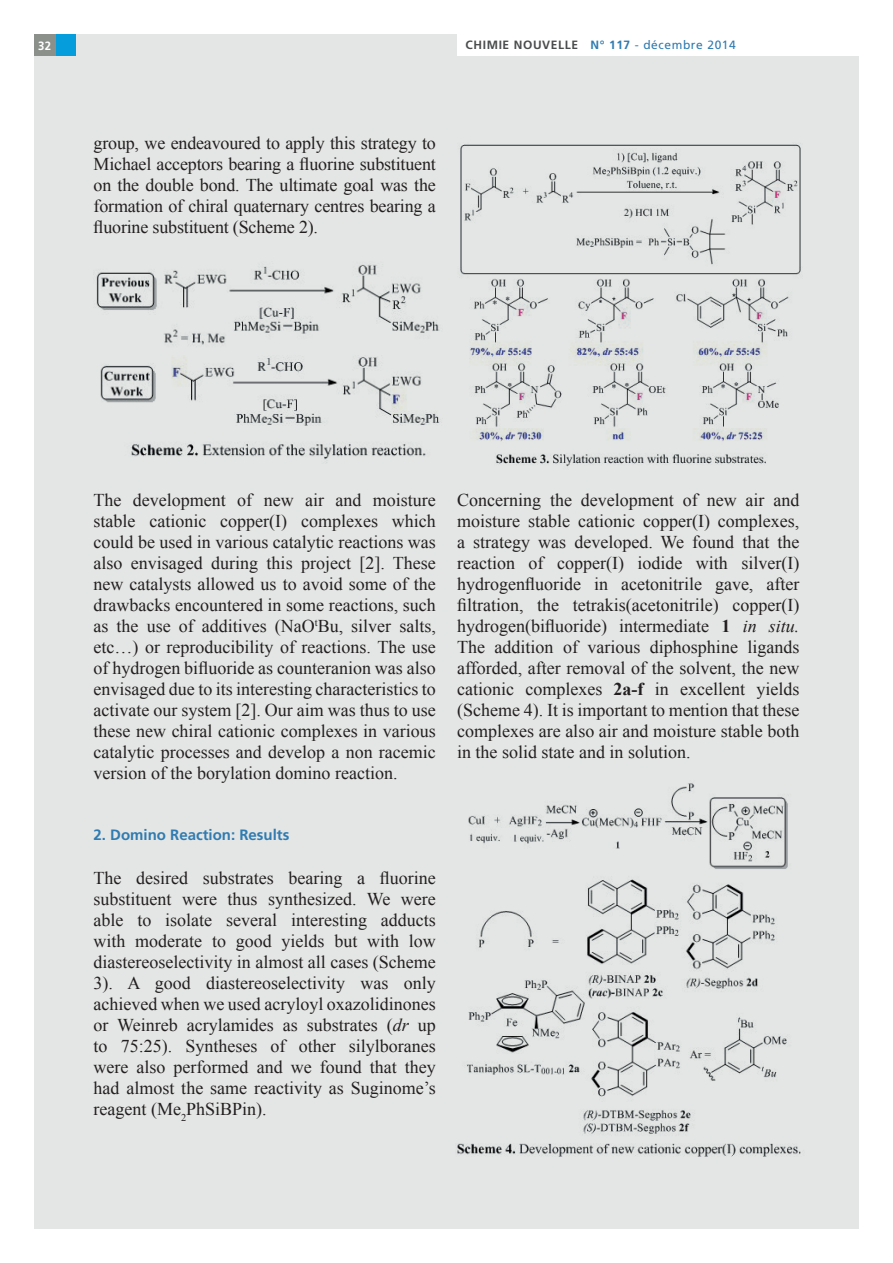
<style>
.page{position:relative;width:893px;height:1263px;background:#fff}
.page>*{position:absolute;margin:0;border:0;box-sizing:border-box;transform-origin:0 0}
.t1{font:18px/21px "Times New Roman";color:#231f20;text-align:justify}
.t2{font:700 15px "Frutiger";color:#307bb1}
.t3{font:700 12px "Frutiger";letter-spacing:.05em;color:#4b4c4d}
.t4{font:700 12px "Frutiger";color:#fff;scale:.95 1}
.s1{color:#307bb1}
.s2{font-weight:400;color:#307bb1}
.s3{font-style:italic}
.s4{font-weight:700}
</style>
<div class="page">
<div style="left:34px;top:34px;width:825px;height:1195px;background:#e3e6e4"></div>
<div style="left:457px;top:0;width:436px;height:55px;background:#fff"></div>
<div style="left:55px;top:34px;width:21px;height:22px;background:#069ddc"></div>
<div style="left:34px;top:34px;width:21px;height:22px;background:#8b908a"></div>
<img style="left:96px;top:264px;width:344px;height:199px">
<img style="left:460px;top:144px;width:341px;height:323px">
<img style="left:457px;top:783px;width:344px;height:374px">
<p class="t4" style="left:38px;top:38px;width:15px">32</p>
<p class="t3" style="left:466px;top:38px;width:272px">CHIMIE NOUVELLE <span class="s1">N° 117</span> <span class="s2">- décembre 2014</span></p>
<p class="t1" style="left:94px;top:132px;width:344px">group, we endeavoured to apply this strategy to Michael acceptors bearing a fluorine substituent on the double bond. The ultimate goal was the formation of chiral quaternary centres bearing a fluorine substituent (Scheme 2).</p>
<p class="t1" style="left:94px;top:489px;width:344px">The development of new air and moisture stable cationic copper(I) complexes which could be used in various catalytic reactions was also envisaged during this project [2]. These new catalysts allowed us to avoid some of the drawbacks encountered in some reactions, such as the use of additives (NaO<sup>t</sup>Bu, silver salts, etc…) or reproducibility of reactions. The use of hydrogen bifluoride as counteranion was also envisaged due to its interesting characteristics to activate our system [2]. Our aim was thus to use these new chiral cationic complexes in various catalytic processes and develop a non racemic version of the borylation domino reaction.</p>
<p class="t2" style="left:94px;top:826px;width:197px">2. Domino Reaction: Results</p>
<p class="t1" style="left:94px;top:867px;width:344px">The desired substrates bearing a fluorine substituent were thus synthesized. We were able to isolate several interesting adducts with moderate to good yields but with low diastereoselectivity in almost all cases (Scheme 3). A good diastereoselectivity was only achieved when we used acryloyl oxazolidinones or Weinreb acrylamides as substrates (<span class="s3">dr</span> up to 75:25). Syntheses of other silylboranes were also performed and we found that they had almost the same reactivity as Suginome’s reagent (Me<sub>2</sub>PhSiBPin).</p>
<p class="t1" style="left:457px;top:489px;width:344px">Concerning the development of new air and moisture stable cationic copper(I) complexes, a strategy was developed. We found that the reaction of copper(I) iodide with silver(I) hydrogenfluoride in acetonitrile gave, after filtration, the tetrakis(acetonitrile) copper(I) hydrogen(bifluoride) intermediate <span class="s4">1</span> <span class="s3">in situ.<br></span>The addition of various diphosphine ligands afforded, after removal of the solvent, the new cationic complexes <span class="s4">2a-f</span> in excellent yields (Scheme 4). It is important to mention that these complexes are also air and moisture stable both in the solid state and in solution.</p>
</div>
